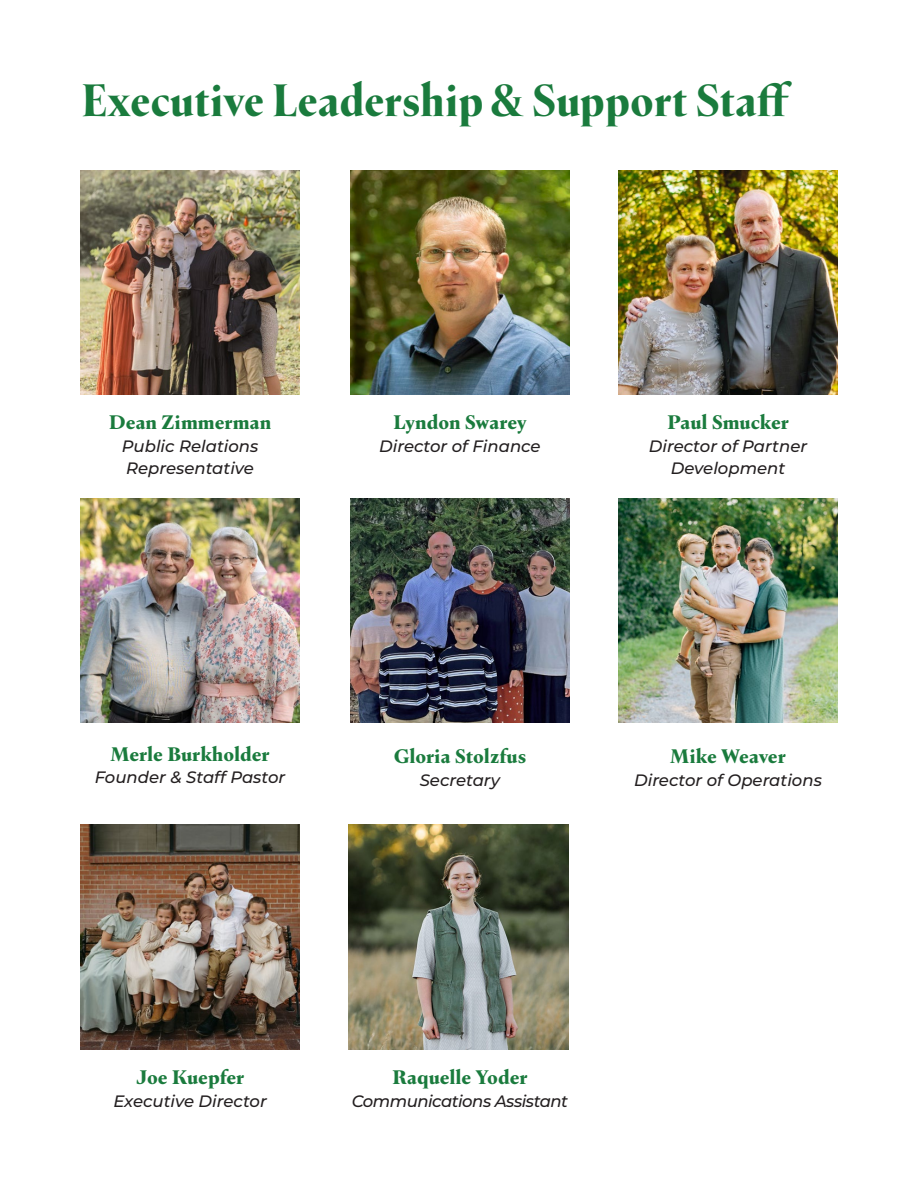
<style>
.page{position:relative;width:918px;height:1188px;background:#fff}
.page>*{position:absolute;margin:0;border:0;box-sizing:border-box;transform-origin:0 0}
._30_30-Bold_Left{font:45px "Dupincel VF";color:#1a7b3d}
.t1{font:19.5px "Dupincel VF";color:#1a7b3d}
.t2{font:italic 500 16.5px "Montserrat";color:#231f20}
.t3{font:italic 500 16.5px "Montserrat";letter-spacing:-.03em;color:#231f20}
</style>
<div class="page">
<img style="left:618px;top:170px;width:220px;height:225px">
<img style="left:350px;top:170px;width:220px;height:225px">
<img style="left:80px;top:170px;width:220px;height:225px">
<img style="left:80px;top:498px;width:220px;height:225px">
<img style="left:350px;top:498px;width:220px;height:225px">
<img style="left:349px;top:825px;width:219px;height:224px">
<img style="left:80px;top:825px;width:220px;height:224px">
<img style="left:618px;top:498px;width:220px;height:225px">
<p class="_30_30-Bold_Left" style="left:81px;top:72px;width:712px">Executive Leadership &amp; Support Staff</p>
<p class="t1" style="left:109px;top:410px;width:164px">Dean Zimmerman</p>
<p class="t2" style="left:122px;top:435px;width:138px">Public Relations</p>
<p class="t2" style="left:126px;top:457px;width:129px">Representative</p>
<p class="t1" style="left:393px;top:410px;width:135px">Lyndon Swarey</p>
<p class="t2" style="left:379px;top:435px;width:163px">Director of Finance</p>
<p class="t1" style="left:667px;top:410px;width:123px">Paul Smucker</p>
<p class="t2" style="left:649px;top:435px;width:160px">Director of Partner</p>
<p class="t2" style="left:671px;top:457px;width:116px">Development</p>
<p class="t1" style="left:110px;top:742px;width:161px">Merle Burkholder</p>
<p class="t2" style="left:95px;top:766px;width:192px">Founder &amp; Staff Pastor</p>
<p class="t1" style="left:394px;top:744px;width:134px">Gloria Stolzfus</p>
<p class="t2" style="left:420px;top:769px;width:82px">Secretary</p>
<p class="t1" style="left:670px;top:744px;width:117px">Mike Weaver</p>
<p class="t2" style="left:634px;top:769px;width:189px">Director of Operations</p>
<p class="t1" style="left:136px;top:1065px;width:110px">Joe Kuepfer</p>
<p class="t2" style="left:113px;top:1089px;width:155px">Executive Director</p>
<p class="t1" style="left:392px;top:1065px;width:137px">Raquelle Yoder</p>
<p class="t3" style="left:352px;top:1089px;width:218px">Communications Assistant</p>
</div>
